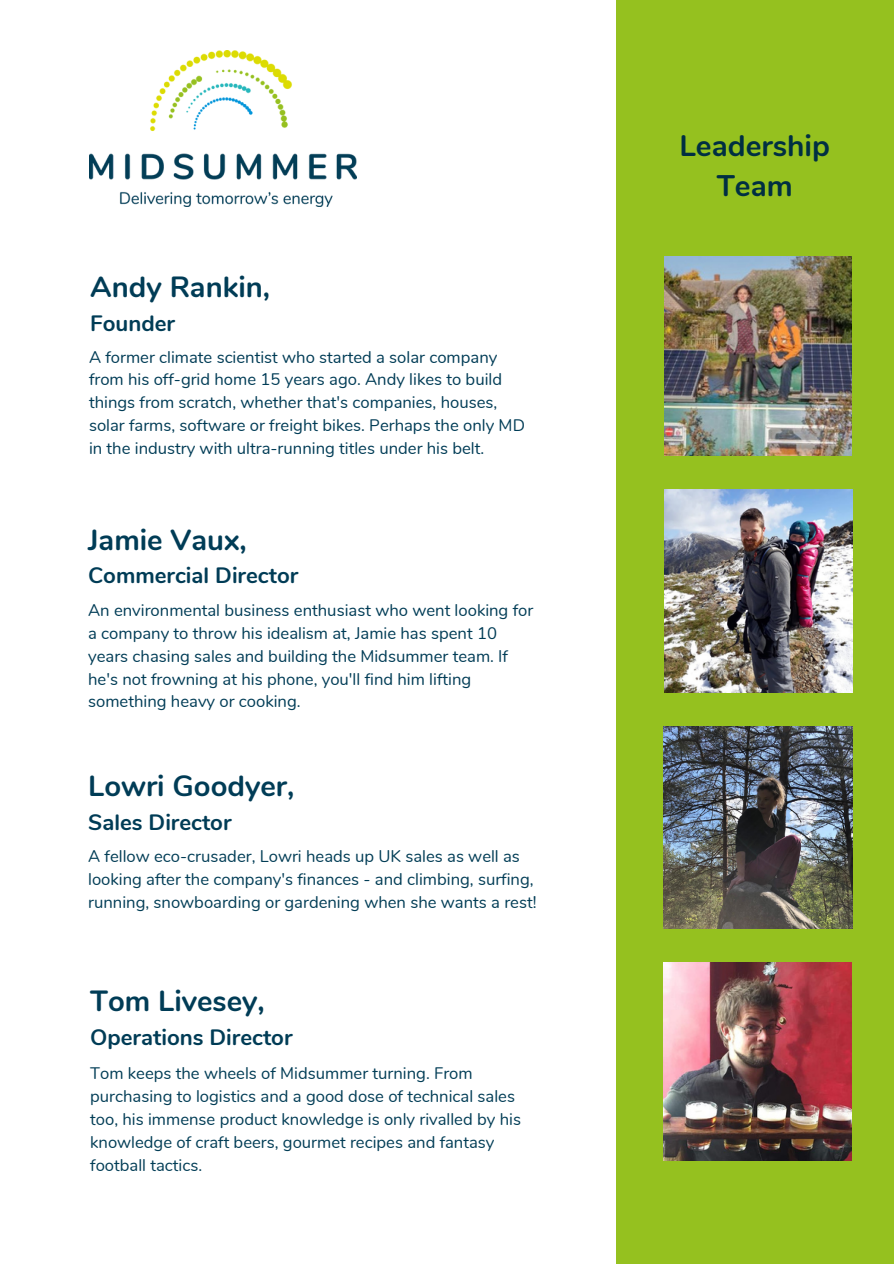
<style>
.page{position:relative;width:894px;height:1264px;background:#fff}
.page>*{position:absolute;margin:0;border:0;box-sizing:border-box;transform-origin:0 0}
.t1{font:700 29.7px/40.5px "Nunito";color:#002f42;text-align:center}
.t2{font:700 29.1px "Nunito";color:#003c56}
.t3{font:700 22.2px "Nunito";color:#003c56}
.t4{font:16.65px/23px "Nunito";color:#003c56}
.t5{font:16.65px/23px "Nunito";color:#023d56}
</style>
<div class="page">
<img style="left:89px;top:51px;width:267px;height:155px">
<div style="left:616px;top:0;width:277px;height:1263px;background:#95c11f"></div>
<img style="left:664px;top:257px;width:186px;height:198px">
<img style="left:664px;top:489px;width:188px;height:204px">
<img style="left:663px;top:726px;width:189px;height:202px">
<img style="left:663px;top:962px;width:188px;height:198px">
<p class="t2" style="left:90px;top:268px;width:181px">Andy Rankin,</p>
<p class="t3" style="left:90px;top:308px;width:86px">Founder</p>
<p class="t4" style="left:89px;top:345px;width:437px">A former climate scientist who started a solar company from his off-grid home 15 years ago. Andy likes to build things from scratch, whether that's companies, houses, solar farms, software or freight bikes. Perhaps the only MD in the industry with ultra-running titles under his belt.</p>
<p class="t2" style="left:88px;top:520px;width:160px">Jamie Vaux,</p>
<p class="t3" style="left:88px;top:561px;width:211px">Commercial Director</p>
<p class="t4" style="left:88px;top:599px;width:446px">An environmental business enthusiast who went looking for a company to throw his idealism at, Jamie has spent 10 years chasing sales and building the Midsummer team. If he's not frowning at his phone, you'll find him lifting something heavy or cooking.</p>
<p class="t2" style="left:88px;top:766px;width:207px">Lowri Goodyer,</p>
<p class="t3" style="left:88px;top:807px;width:145px">Sales Director</p>
<p class="t5" style="left:88px;top:845px;width:449px">A fellow eco-crusader, Lowri heads up UK sales as well as looking after the company's finances - and climbing, surfing, running, snowboarding or gardening when she wants a rest!</p>
<p class="t2" style="left:90px;top:981px;width:176px">Tom Livesey,</p>
<p class="t3" style="left:90px;top:1022px;width:204px">Operations Director</p>
<p class="t5" style="left:90px;top:1061px;width:432px">Tom keeps the wheels of Midsummer turning. From purchasing to logistics and a good dose of technical sales too, his immense product knowledge is only rivalled by his knowledge of craft beers, gourmet recipes and fantasy football tactics.</p>
<p class="t1" style="left:679px;top:126px;width:152px">Leadership<br>Team</p>
</div>
